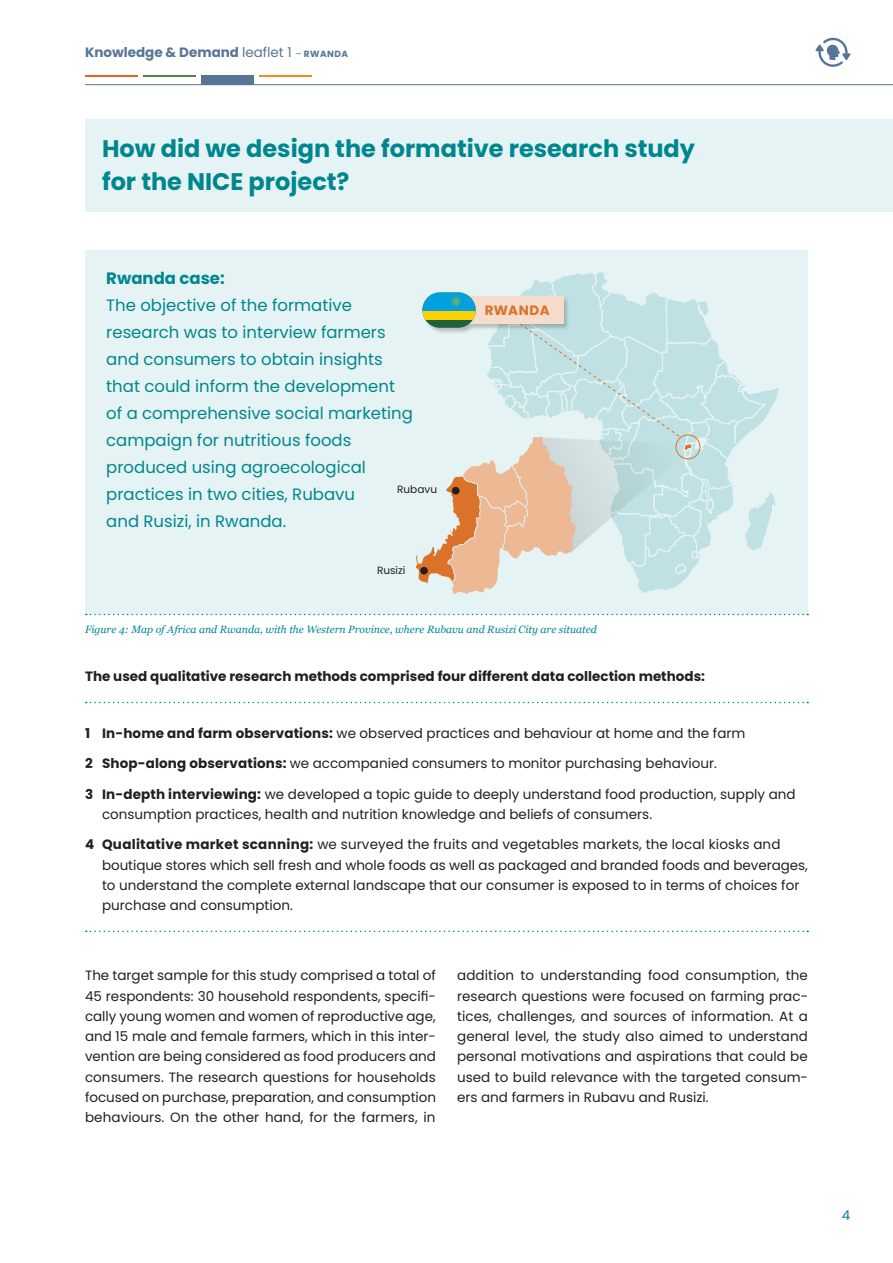
<style>
.page{position:relative;width:893px;height:1263px;background:#fff}
.page>*{position:absolute;margin:0;border:0;box-sizing:border-box;transform-origin:0 0}
.t1{font:700 24px/33px "Poppins";color:#00878e}
.t2{font:16.5px/27px "Poppins";color:#00878e}
.t3{font:700 16.5px "Poppins";color:#00878e}
.t4{font:13.5px/20.2px "Poppins";color:#231f20}
.t5{font:700 13.5px "Poppins";color:#231f20}
.t6{font:700 13.5px "Poppins";color:#577596}
.t7{font:700 13.5px "Poppins";letter-spacing:.05em;color:#db722a}
.t8{font:13.5px "Poppins";color:#00878e}
.t9{font:italic 10.5px "Georgia";color:#00878e}
.t10{font:10.5px "Poppins";color:#231f20}
.s1{font-weight:400}
.s2{font-weight:400;font-size:9px}
.s3{font-size:9px}
.s4{font-weight:700}
</style>
<div class="page">
<div style="left:85px;top:250px;width:723px;height:364px;background:#e6f3f4"></div>
<div style="left:85px;top:119px;width:808px;height:92px;background:#e6f3f4"></div>
<svg style="left:86px;top:614px;width:722px;height:1px"></svg>
<svg style="left:86px;top:702px;width:722px;height:1px"></svg>
<svg style="left:86px;top:930px;width:722px;height:2px"></svg>
<svg style="left:416px;top:272px;width:363px;height:322px"></svg>
<div style="left:676px;top:434px;width:24px;height:25px;border:1px solid #db722a;border-radius:50%"></div>
<div style="left:420px;top:567px;width:8px;height:7px;background:#231f20;border-radius:50%"></div>
<div style="left:452px;top:487px;width:8px;height:7px;background:#231f20;border-radius:50%"></div>
<svg style="left:815px;top:38px;width:35px;height:29px"></svg>
<hr style="left:85px;top:84px;width:808px;height:1px;background:#577596">
<hr style="left:85px;top:75px;width:53px;height:2px;background:#f05c21">
<hr style="left:143px;top:75px;width:53px;height:2px;background:#4a874f">
<div style="left:201px;top:75px;width:53px;height:10px;background:#577596"></div>
<hr style="left:259px;top:75px;width:53px;height:2px;background:#f58a1f">
<p class="t6" style="left:85px;top:44px;width:264px">Knowledge &amp; Demand <span class="s1">leaflet 1</span> <span class="s2">–</span> <span class="s3">RWANDA</span></p>
<h1 class="t1" style="left:102px;top:132px;width:595px">How did we design the formative research study for the NICE project?</h1>
<p class="t3" style="left:106px;top:269px;width:120px">Rwanda case:</p>
<p class="t2" style="left:106px;top:292px;width:308px">The objective of the formative research was to interview farmers and consumers to obtain insights that could inform the development of a comprehensive social marketing campaign for nutritious foods produced using agroecological practices in two cities, Rubavu<br>and Rusizi, in Rwanda.</p>
<p class="t10" style="left:397px;top:484px;width:41px">Rubavu</p>
<p class="t10" style="left:377px;top:565px;width:30px">Rusizi</p>
<p class="t7" style="left:485px;top:303px;width:67px">RWANDA</p>
<p class="t9" style="left:85px;top:622px;width:513px">Figure 4: Map of Africa and Rwanda, with the Western Province, where Rubavu and Rusizi City are situated</p>
<p class="t5" style="left:85px;top:669px;width:621px">The used qualitative research methods comprised four different data collection methods:</p>
<p class="t4" style="left:85px;top:723px;width:662px"><span class="s4">1 In-home and farm observations:</span> we observed practices and behaviour at home and the farm</p>
<p class="t4" style="left:85px;top:753px;width:633px"><span class="s4">2 Shop-along observations:</span> we accompanied consumers to monitor purchasing behaviour.</p>
<p class="t4" style="left:102px;top:784px;width:695px;text-indent:-17px"><span class="s4">3 In-depth interviewing:</span> we developed a topic guide to deeply understand food production, supply and consumption practices, health and nutrition knowledge and beliefs of consumers.</p>
<p class="t4" style="left:102px;top:834px;width:707px;text-indent:-17px"><span class="s4">4 Qualitative market scanning:</span> we surveyed the fruits and vegetables markets, the local kiosks and boutique stores which sell fresh and whole foods as well as packaged and branded foods and beverages, to understand the complete external landscape that our consumer is exposed to in terms of choices for purchase and consumption.</p>
<p class="t4" style="left:85px;top:965px;width:352px;text-align:justify">The target sample for this study comprised a total of 45 respondents: 30 household respondents, specifi&shy;cally young women and women of reproductive age, and 15 male and female farmers, which in this inter&shy;vention are being considered as food producers and consumers. The research questions for households focused on purchase, preparation, and consumption behaviours. On the other hand, for the farmers, in</p>
<p class="t4" style="left:457px;top:965px;width:352px;text-align:justify">addition to understanding food consumption, the research questions were focused on farming prac&shy;tices, challenges, and sources of information. At a general level, the study also aimed to understand personal motivations and aspirations that could be used to build relevance with the targeted consum&shy;ers and farmers in Rubavu and Rusizi.</p>
<p class="t8" style="left:842px;top:1208px;width:10px">4</p>
</div>
